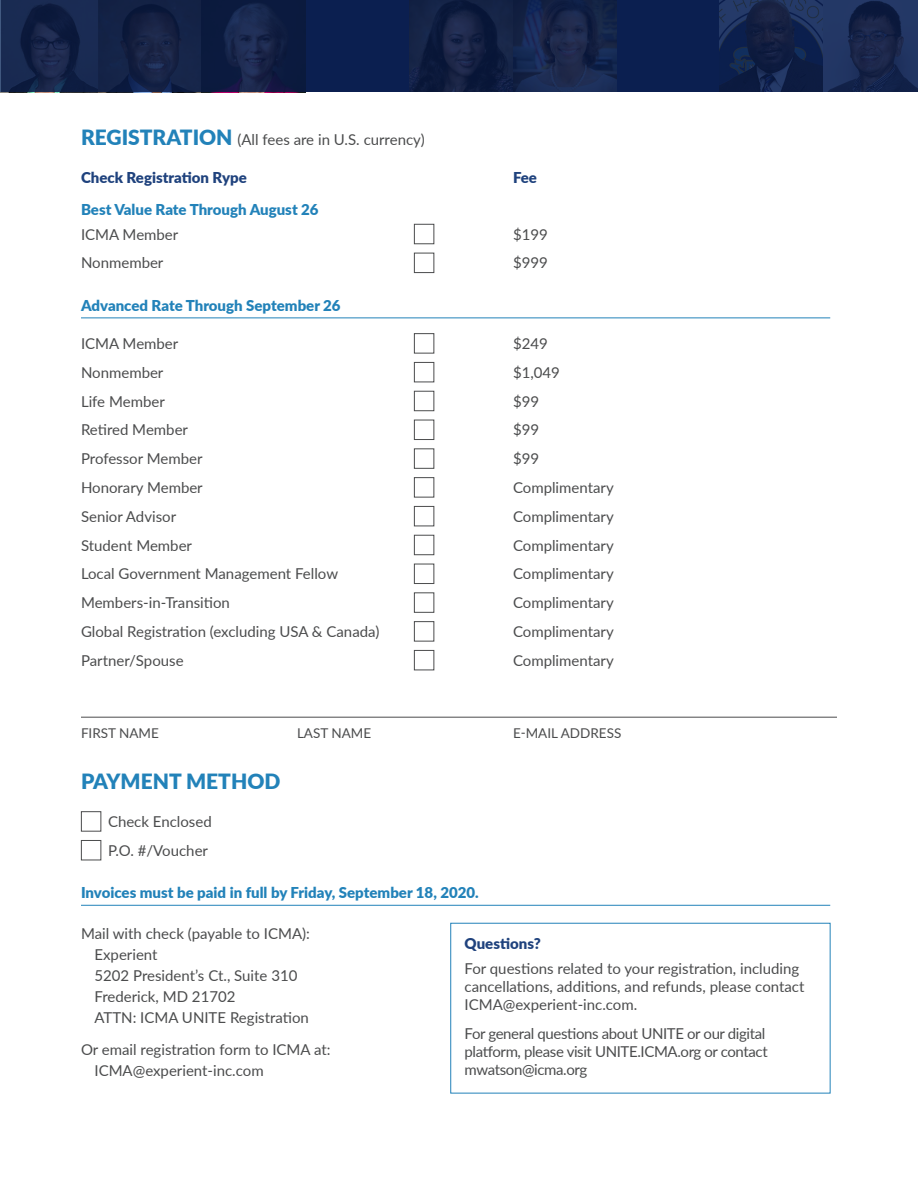
<style>
.page{position:relative;width:918px;height:1188px;background:#fff}
.page>*{position:absolute;margin:0;border:0;box-sizing:border-box;transform-origin:0 0}
.header_2{font:900 21px "Lato";color:#2282b9}
.body_text{font:15px/21px "Lato";color:#4b4c4d}
.body_text-2{font:15px/18px "Lato";letter-spacing:-.025em;color:#4b4c4d}
.body_text_line_under{font:900 15px "Lato";color:#2282b9}
.header_2-2{font:15px "Lato";color:#4b4c4d}
.header_3{font:900 15px "Lato";color:#1f427d}
.header_3-2{font:900 15px "Lato";color:#2282b9}
.line_items{font:13.5px "Lato";color:#4b4c4d}
.s1{font-weight:900;font-size:21px;color:#2282b9}
</style>
<div class="page">
<svg style="left:1px;top:0;width:917px;height:92px;background:#12224a"></svg>
<hr style="left:81px;top:318px;width:749px;height:1px;background:#2282b9">
<hr style="left:81px;top:717px;width:756px;height:1px;background:#4b4c4d">
<hr style="left:81px;top:905px;width:749px;height:1px;background:#2282b9">
<div style="left:414px;top:224px;width:20px;height:20px;background:#fff;border:1px solid #4b4c4d"></div>
<div style="left:414px;top:253px;width:20px;height:20px;background:#fff;border:1px solid #4b4c4d"></div>
<div style="left:414px;top:333px;width:20px;height:21px;background:#fff;border:1px solid #4b4c4d"></div>
<div style="left:414px;top:362px;width:20px;height:20px;background:#fff;border:1px solid #4b4c4d"></div>
<div style="left:414px;top:391px;width:20px;height:20px;background:#fff;border:1px solid #4b4c4d"></div>
<div style="left:414px;top:420px;width:20px;height:20px;background:#fff;border:1px solid #4b4c4d"></div>
<div style="left:414px;top:448px;width:20px;height:21px;background:#fff;border:1px solid #4b4c4d"></div>
<div style="left:414px;top:477px;width:20px;height:21px;background:#fff;border:1px solid #4b4c4d"></div>
<div style="left:414px;top:506px;width:20px;height:20px;background:#fff;border:1px solid #4b4c4d"></div>
<div style="left:414px;top:535px;width:20px;height:20px;background:#fff;border:1px solid #4b4c4d"></div>
<div style="left:414px;top:564px;width:20px;height:20px;background:#fff;border:1px solid #4b4c4d"></div>
<div style="left:414px;top:592px;width:20px;height:21px;background:#fff;border:1px solid #4b4c4d"></div>
<div style="left:414px;top:621px;width:20px;height:21px;background:#fff;border:1px solid #4b4c4d"></div>
<div style="left:414px;top:650px;width:20px;height:20px;background:#fff;border:1px solid #4b4c4d"></div>
<div style="left:81px;top:811px;width:20px;height:21px;background:#fff;border:1px solid #4b4c4d"></div>
<div style="left:81px;top:840px;width:20px;height:20px;background:#fff;border:1px solid #4b4c4d"></div>
<div style="left:450px;top:923px;width:381px;height:171px;border:1px solid #2282b9"></div>
<p class="header_2-2" style="left:81px;top:129px;width:345px"><span class="s1">REGISTRATION</span> (All fees are in U.S. currency)</p>
<p class="header_3" style="left:81px;top:167px;width:167px">Check Registration Rype</p>
<p class="header_3" style="left:513px;top:167px;width:25px">Fee</p>
<p class="header_3-2" style="left:81px;top:198px;width:239px">Best Value Rate Through August 26</p>
<p class="body_text" style="left:81px;top:223px;width:99px">ICMA Member</p>
<p class="body_text" style="left:513px;top:223px;width:36px">$199</p>
<p class="body_text" style="left:81px;top:252px;width:84px">Nonmember</p>
<p class="body_text" style="left:513px;top:252px;width:36px">$999</p>
<p class="body_text_line_under" style="left:81px;top:294px;width:261px">Advanced Rate Through September 26</p>
<p class="body_text" style="left:81px;top:332px;width:99px">ICMA Member</p>
<p class="body_text" style="left:513px;top:332px;width:36px">$249</p>
<p class="body_text" style="left:81px;top:361px;width:84px">Nonmember</p>
<p class="body_text" style="left:513px;top:361px;width:48px">$1,049</p>
<p class="body_text" style="left:81px;top:390px;width:85px">Life Member</p>
<p class="body_text" style="left:513px;top:390px;width:28px">$99</p>
<p class="body_text" style="left:81px;top:419px;width:109px">Retired Member</p>
<p class="body_text" style="left:513px;top:419px;width:28px">$99</p>
<p class="body_text" style="left:81px;top:448px;width:123px">Professor Member</p>
<p class="body_text" style="left:513px;top:448px;width:28px">$99</p>
<p class="body_text" style="left:81px;top:476px;width:123px">Honorary Member</p>
<p class="body_text" style="left:513px;top:476px;width:102px">Complimentary</p>
<p class="body_text" style="left:81px;top:505px;width:97px">Senior Advisor</p>
<p class="body_text" style="left:513px;top:505px;width:102px">Complimentary</p>
<p class="body_text" style="left:81px;top:534px;width:113px">Student Member</p>
<p class="body_text" style="left:513px;top:534px;width:102px">Complimentary</p>
<p class="body_text" style="left:81px;top:563px;width:259px">Local Government Management Fellow</p>
<p class="body_text" style="left:513px;top:563px;width:102px">Complimentary</p>
<p class="body_text" style="left:81px;top:592px;width:150px">Members-in-Transition</p>
<p class="body_text" style="left:513px;top:592px;width:102px">Complimentary</p>
<p class="body_text" style="left:81px;top:620px;width:300px">Global Registration (excluding USA &amp; Canada)</p>
<p class="body_text" style="left:513px;top:620px;width:102px">Complimentary</p>
<p class="body_text" style="left:81px;top:649px;width:104px">Partner/Spouse</p>
<p class="body_text" style="left:513px;top:649px;width:102px">Complimentary</p>
<p class="line_items" style="left:81px;top:723px;width:79px">FIRST NAME</p>
<p class="line_items" style="left:297px;top:723px;width:76px">LAST NAME</p>
<p class="line_items" style="left:513px;top:723px;width:110px">E-MAIL ADDRESS</p>
<p class="header_2" style="left:81px;top:765px;width:201px">PAYMENT METHOD</p>
<p class="body_text" style="left:108px;top:810px;width:105px">Check Enclosed</p>
<p class="body_text" style="left:108px;top:839px;width:102px">P.O. #/Voucher</p>
<p class="body_text_line_under" style="left:81px;top:881px;width:399px">Invoices must be paid in full by Friday, September 18, 2020.</p>
<p class="body_text" style="left:81px;top:923px;width:230px">Mail with check (payable to ICMA):</p>
<p class="body_text" style="left:94px;top:944px;width:216px">Experient<br>5202 President’s Ct., Suite 310<br>Frederick, MD 21702<br>ATTN: ICMA UNITE Registration</p>
<p class="body_text" style="left:81px;top:1039px;width:251px">Or email registration form to ICMA at:</p>
<p class="body_text" style="left:95px;top:1060px;width:171px">ICMA@experient-inc.com</p>
<p class="header_3" style="left:465px;top:932px;width:78px">Questions?</p>
<p class="body_text" style="left:465px;top:959px;width:341px;line-height:18px">For questions related to your registration, including cancellations, additions, and refunds, please contact<br>ICMA@experient-inc.com.</p>
<p class="body_text-2" style="left:465px;top:1024px;width:305px">For general questions about UNITE or our digital platform, please visit UNITE.ICMA.org or contact mwatson@icma.org</p>
</div>
